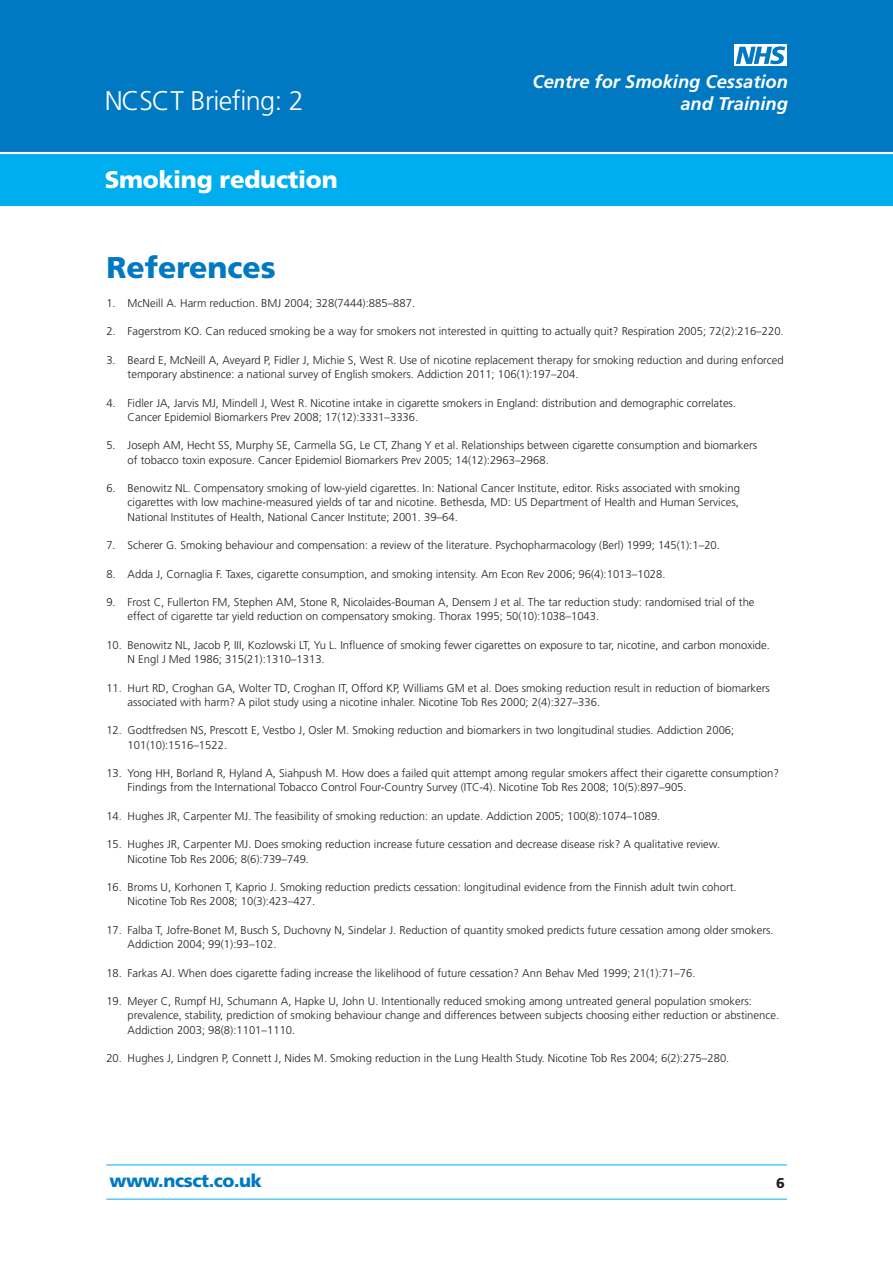
<style>
.page{position:relative;width:893px;height:1263px;background:#fff}
.page>*{position:absolute;margin:0;border:0;box-sizing:border-box;transform-origin:0 0}
.t1{font:900 30px "Frutiger";color:#0079c2}
.t2{font:300 27px "Frutiger";letter-spacing:-.02em;color:#fff}
.t3{font:900 24px "Frutiger";letter-spacing:-.01em;color:#fff}
.t4{font:italic 700 18.3px "Frutiger";color:#fff}
.t5{font:900 18px "Frutiger";letter-spacing:-.02em;color:#0079c2}
.t6{font:900 14.25px "Frutiger";color:#231f20}
.t7{font:300 11.25px/14.2px "Frutiger";color:#231f20}
</style>
<div class="page">
<div style="left:0;top:0;width:892px;height:206px;background:#00aeef"></div>
<div style="left:0;top:0;width:892px;height:153px;background:#0079c2"></div>
<div style="left:734px;top:45px;width:53px;height:21px;background:#fff"></div>
<svg style="left:736px;top:46px;width:49px;height:18px"></svg>
<hr style="left:0;top:152px;width:892px;height:2px;background:#fff">
<hr style="left:106px;top:1165px;width:681px;height:1px;background:#00aeef">
<hr style="left:106px;top:1199px;width:681px;height:1px;background:#00aeef">
<h3 class="t4" style="left:532px;top:75px;width:257px">Centre for Smoking Cessation</h3>
<h2 class="t2" style="left:105px;top:90px;width:200px">NCSCT Briefing: 2</h2>
<h3 class="t4" style="left:680px;top:96px;width:109px">and Training</h3>
<h3 class="t3" style="left:105px;top:170px;width:234px">Smoking reduction</h3>
<h1 class="t1" style="left:106px;top:256px;width:171px">References</h1>
<p class="t7" style="left:106px;top:297px;width:310px">1. McNeill A. Harm reduction. BMJ 2004; 328(7444):885–887.</p>
<p class="t7" style="left:106px;top:325px;width:679px">2. Fagerstrom KO. Can reduced smoking be a way for smokers not interested in quitting to actually quit? Respiration 2005; 72(2):216–220.</p>
<p class="t7" style="left:128px;top:354px;width:657px;text-indent:-21px">3. Beard E, McNeill A, Aveyard P, Fidler J, Michie S, West R. Use of nicotine replacement therapy for smoking reduction and during enforced temporary abstinence: a national survey of English smokers. Addiction 2011; 106(1):197–204.</p>
<p class="t7" style="left:128px;top:397px;width:610px;text-indent:-21px">4. Fidler JA, Jarvis MJ, Mindell J, West R. Nicotine intake in cigarette smokers in England: distribution and demographic correlates.<br>Cancer Epidemiol Biomarkers Prev 2008; 17(12):3331–3336.</p>
<p class="t7" style="left:128px;top:439px;width:631px;text-indent:-21px">5. Joseph AM, Hecht SS, Murphy SE, Carmella SG, Le CT, Zhang Y et al. Relationships between cigarette consumption and biomarkers of tobacco toxin exposure. Cancer Epidemiol Biomarkers Prev 2005; 14(12):2963–2968.</p>
<p class="t7" style="left:128px;top:482px;width:613px;text-align:justify;text-indent:-21px">6. Benowitz NL. Compensatory smoking of low-yield cigarettes. In: National Cancer Institute, editor. Risks associated with smoking cigarettes with low machine-measured yields of tar and nicotine. Bethesda, MD: US Department of Health and Human Services, National Institutes of Health, National Cancer Institute; 2001. 39–64.</p>
<p class="t7" style="left:106px;top:539px;width:615px">7. Scherer G. Smoking behaviour and compensation: a review of the literature. Psychopharmacology (Berl) 1999; 145(1):1–20.</p>
<p class="t7" style="left:106px;top:568px;width:560px">8. Adda J, Cornaglia F. Taxes, cigarette consumption, and smoking intensity. Am Econ Rev 2006; 96(4):1013–1028.</p>
<p class="t7" style="left:128px;top:596px;width:628px;text-indent:-21px">9. Frost C, Fullerton FM, Stephen AM, Stone R, Nicolaides-Bouman A, Densem J et al. The tar reduction study: randomised trial of the effect of cigarette tar yield reduction on compensatory smoking. Thorax 1995; 50(10):1038–1043.</p>
<p class="t7" style="left:128px;top:639px;width:643px;text-indent:-21px">10. Benowitz NL, Jacob P, III, Kozlowski LT, Yu L. Influence of smoking fewer cigarettes on exposure to tar, nicotine, and carbon monoxide.<br>N Engl J Med 1986; 315(21):1310–1313.</p>
<p class="t7" style="left:128px;top:682px;width:644px;text-indent:-21px">11. Hurt RD, Croghan GA, Wolter TD, Croghan IT, Offord KP, Williams GM et al. Does smoking reduction result in reduction of biomarkers associated with harm? A pilot study using a nicotine inhaler. Nicotine Tob Res 2000; 2(4):327–336.</p>
<p class="t7" style="left:128px;top:724px;width:608px;text-indent:-21px">12. Godtfredsen NS, Prescott E, Vestbo J, Osler M. Smoking reduction and biomarkers in two longitudinal studies. Addiction 2006;<br>101(10):1516–1522.</p>
<p class="t7" style="left:128px;top:767px;width:652px;text-indent:-21px">13. Yong HH, Borland R, Hyland A, Siahpush M. How does a failed quit attempt among regular smokers affect their cigarette consumption?<br>Findings from the International Tobacco Control Four-Country Survey (ITC-4). Nicotine Tob Res 2008; 10(5):897–905.</p>
<p class="t7" style="left:106px;top:810px;width:555px">14. Hughes JR, Carpenter MJ. The feasibility of smoking reduction: an update. Addiction 2005; 100(8):1074–1089.</p>
<p class="t7" style="left:128px;top:838px;width:594px;text-indent:-21px">15. Hughes JR, Carpenter MJ. Does smoking reduction increase future cessation and decrease disease risk? A qualitative review.<br>Nicotine Tob Res 2006; 8(6):739–749.</p>
<p class="t7" style="left:128px;top:881px;width:610px;text-indent:-21px">16. Broms U, Korhonen T, Kaprio J. Smoking reduction predicts cessation: longitudinal evidence from the Finnish adult twin cohort.<br>Nicotine Tob Res 2008; 10(3):423–427.</p>
<p class="t7" style="left:128px;top:924px;width:647px;text-indent:-21px">17. Falba T, Jofre-Bonet M, Busch S, Duchovny N, Sindelar J. Reduction of quantity smoked predicts future cessation among older smokers.<br>Addiction 2004; 99(1):93–102.</p>
<p class="t7" style="left:106px;top:967px;width:590px">18. Farkas AJ. When does cigarette fading increase the likelihood of future cessation? Ann Behav Med 1999; 21(1):71–76.</p>
<p class="t7" style="left:128px;top:995px;width:653px;text-indent:-21px">19. Meyer C, Rumpf HJ, Schumann A, Hapke U, John U. Intentionally reduced smoking among untreated general population smokers: prevalence, stability, prediction of smoking behaviour change and differences between subjects choosing either reduction or abstinence.<br>Addiction 2003; 98(8):1101–1110.</p>
<p class="t7" style="left:106px;top:1052px;width:624px">20. Hughes J, Lindgren P, Connett J, Nides M. Smoking reduction in the Lung Health Study. Nicotine Tob Res 2004; 6(2):275–280.</p>
<h3 class="t5" style="left:109px;top:1174px;width:154px">www.ncsct.co.uk</h3>
<p class="t6" style="left:776px;top:1177px;width:10px">6</p>
</div>
